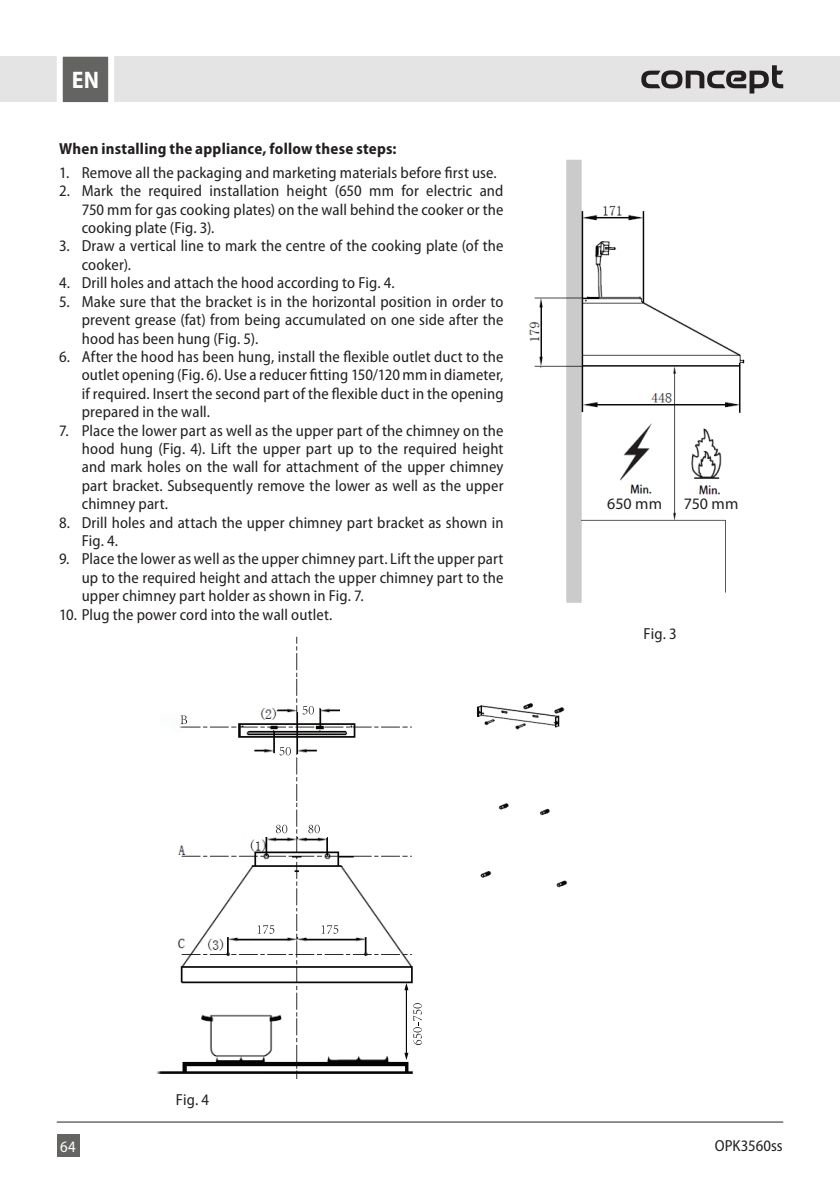
<style>
.page{position:relative;width:840px;height:1191px;background:#fff}
.page>*{position:absolute;margin:0;border:0;box-sizing:border-box;transform-origin:0 0}
.t1{font:700 semi-condensed 24px "Myriad Pro";color:#fff}
.t2{font:semi-condensed 16px/18.4px "Myriad Pro";letter-spacing:.01em;color:#231f20;text-align:justify}
.t3{font:700 semi-condensed 16px "Myriad Pro";letter-spacing:.015em;color:#231f20}
.t4{font:16px "Myriad Pro";color:#231f20}
.t5{font:semi-condensed 16px "Myriad Pro";color:#fff}
</style>
<div class="page">
<div style="left:57px;top:1134px;width:22px;height:23px;background:#646463"></div>
<hr style="left:57px;top:1121px;width:725px;height:1px;background:#231f20">
<div style="left:0;top:57px;width:839px;height:45px;background:#e4e4e4"></div>
<svg style="left:641px;top:65px;width:141px;height:29px"></svg>
<svg style="left:54px;top:56px;width:63px;height:47px;background:#909090"></svg>
<img style="left:476px;top:703px;width:92px;height:185px">
<img style="left:529px;top:159px;width:216px;height:444px">
<img style="left:156px;top:636px;width:266px;height:442px">
<svg style="left:180px;top:715px;width:7px;height:9px"></svg>
<svg style="left:302px;top:706px;width:11px;height:8px"></svg>
<svg style="left:308px;top:706px;width:6px;height:8px"></svg>
<svg style="left:279px;top:747px;width:11px;height:8px"></svg>
<svg style="left:285px;top:747px;width:6px;height:8px"></svg>
<svg style="left:276px;top:824px;width:7px;height:9px"></svg>
<svg style="left:282px;top:824px;width:5px;height:9px"></svg>
<svg style="left:308px;top:824px;width:11px;height:9px"></svg>
<svg style="left:314px;top:824px;width:5px;height:9px"></svg>
<svg style="left:257px;top:925px;width:17px;height:8px"></svg>
<svg style="left:321px;top:925px;width:17px;height:8px"></svg>
<hr style="left:405px;top:989px;width:2px;height:65px;background:#040503">
<svg style="left:404px;top:982px;width:4px;height:8px"></svg>
<svg style="left:404px;top:1052px;width:4px;height:8px"></svg>
<svg style="left:413px;top:1007px;width:8px;height:38px"></svg>
<svg style="left:413px;top:1003px;width:8px;height:5px"></svg>
<div style="left:607px;top:497px;width:59px;height:16px;background:#fff"></div>
<div style="left:683px;top:497px;width:58px;height:16px;background:#fff"></div>
<h1 class="t1" style="left:72px;top:67px;width:29px">EN</h1>
<p class="t3" style="left:59px;top:139px;width:339px">When installing the appliance, follow these steps:</p>
<p class="t2" style="left:59px;top:164px;width:439px">1. Remove all the packaging and marketing materials before first use.</p>
<p class="t2" style="left:82px;top:182px;width:423px;text-indent:-23px">2. Mark the required installation height (650 mm for electric and 750 mm for gas cooking plates) on the wall behind the cooker or the cooking plate (Fig. 3).</p>
<p class="t2" style="left:82px;top:237px;width:423px;text-indent:-23px">3. Draw a vertical line to mark the centre of the cooking plate (of the cooker).</p>
<p class="t2" style="left:59px;top:274px;width:337px">4. Drill holes and attach the hood according to Fig. 4.</p>
<p class="t2" style="left:82px;top:292px;width:423px;text-indent:-23px">5. Make sure that the bracket is in the horizontal position in order to prevent grease (fat) from being accumulated on one side after the hood has been hung (Fig. 5).</p>
<p class="t2" style="left:82px;top:348px;width:423px;text-indent:-23px">6. After the hood has been hung, install the flexible outlet duct to the outlet opening (Fig. 6). Use a reducer fitting 150/120 mm in diameter, if required. Insert the second part of the flexible duct in the opening prepared in the wall.</p>
<p class="t2" style="left:82px;top:421px;width:423px;text-indent:-23px">7. Place the lower part as well as the upper part of the chimney on the hood hung (Fig. 4). Lift the upper part up to the required height and mark holes on the wall for attachment of the upper chimney part bracket. Subsequently remove the lower as well as the upper chimney part.</p>
<p class="t2" style="left:82px;top:513px;width:423px;text-indent:-23px">8. Drill holes and attach the upper chimney part bracket as shown in<br>Fig. 4.</p>
<p class="t2" style="left:82px;top:550px;width:423px;text-indent:-23px">9. Place the lower as well as the upper chimney part. Lift the upper part up to the required height and attach the upper chimney part to the upper chimney part holder as shown in Fig. 7.</p>
<p class="t2" style="left:59px;top:605px;width:275px">10. Plug the power cord into the wall outlet.</p>
<p class="t4" style="left:607px;top:493px;width:56px">650 mm</p>
<p class="t4" style="left:683px;top:493px;width:56px">750 mm</p>
<p class="t2" style="left:643px;top:624px;width:35px">Fig. 3</p>
<p class="t5" style="left:60px;top:1138px;width:17px">64</p>
<p class="t2" style="left:176px;top:1091px;width:35px">Fig. 4</p>
<p class="t2" style="left:714px;top:1136px;width:69px">OPK3560ss</p>
</div>
